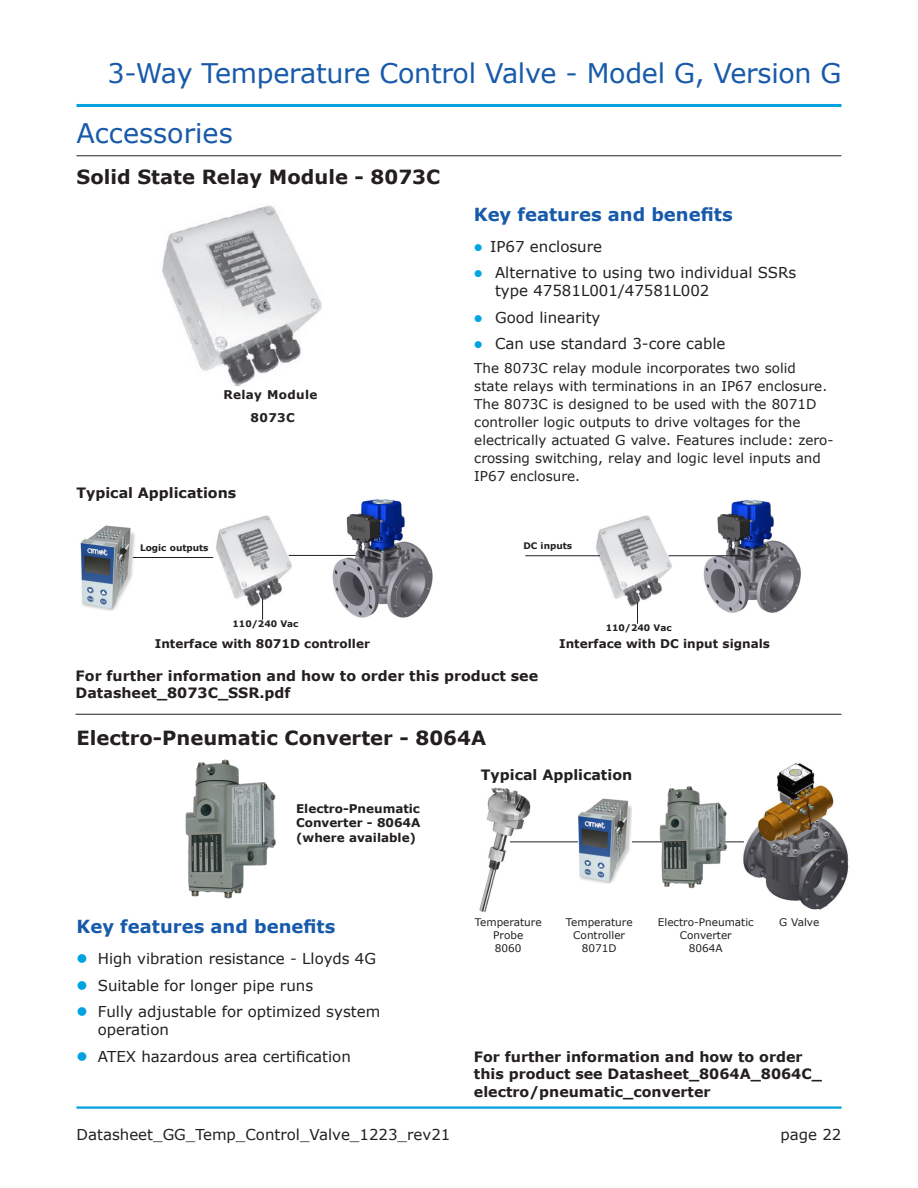
<style>
.page{position:relative;width:918px;height:1188px;background:#fff}
.page>*{position:absolute;margin:0;border:0;box-sizing:border-box;transform-origin:0 0}
.Main_Heading{font:27px "Verdana";letter-spacing:-.01em;color:#185aaa}
.Product_subtitle{font:700 19.5px "Verdana";color:#231f20}
.Subtitle{font:700 18px "Verdana";color:#185aaa}
.Bullet_point{font:15px/18px "Verdana";color:#231f20}
.Sub_Heading{font:700 14.25px/17.1px "Verdana";color:#231f20}
.Body_text{font:13.5px/18px "Verdana";color:#231f20}
.Label{font:700 12px "Verdana";color:#231f20}
.Body_text-2{font:700 12px/14.4px "Verdana";color:#231f20;text-align:justify}
.Body_text-3{font:700 12px "Verdana";letter-spacing:.03em;color:#231f20}
.Small_label{font:10.5px/12.8px "Verdana";color:#231f20;text-align:center}
.Body_text-4{font:700 9px "Verdana";color:#231f20}
.s1{color:#00a5e1}
.s2{color:#00a2df}
</style>
<div class="page">
<hr style="left:77px;top:1106px;width:764px;height:2px;background:#00a2df">
<hr style="left:77px;top:1107px;width:764px;height:2px;background:#00a2df">
<hr style="left:77px;top:104px;width:764px;height:3px;background:#00a2df">
<hr style="left:76px;top:156px;width:765px;height:1px;background:#231f20">
<img style="left:162px;top:205px;width:160px;height:181px">
<img style="left:80px;top:525px;width:55px;height:86px">
<img style="left:216px;top:515px;width:77px;height:92px">
<hr style="left:133px;top:557px;width:80px;height:1px;background:#231f20">
<svg style="left:262px;top:598px;width:1px;height:22px"></svg>
<img style="left:594px;top:515px;width:79px;height:92px">
<svg style="left:637px;top:602px;width:1px;height:22px"></svg>
<hr style="left:525px;top:555px;width:75px;height:1px;background:#231f20">
<hr style="left:76px;top:714px;width:765px;height:1px;background:#231f20">
<img style="left:325px;top:499px;width:108px;height:119px">
<hr style="left:289px;top:555px;width:67px;height:1px;background:#231f20">
<img style="left:697px;top:500px;width:104px;height:113px">
<hr style="left:669px;top:555px;width:70px;height:1px;background:#231f20">
<img style="left:479px;top:787px;width:52px;height:125px">
<img style="left:744px;top:763px;width:105px;height:147px">
<hr style="left:510px;top:842px;width:234px;height:1px;background:#231f20">
<img style="left:578px;top:798px;width:53px;height:86px">
<img style="left:646px;top:786px;width:95px;height:103px">
<img style="left:185px;top:759px;width:91px;height:140px">
<h1 class="Main_Heading" style="left:108px;top:54px;width:735px">3-Way Temperature Control Valve - Model G, Version G</h1>
<p class="Main_Heading" style="left:76px;top:114px;width:158px">Accessories</p>
<p class="Product_subtitle" style="left:77px;top:163px;width:365px">Solid State Relay Module - 8073C</p>
<p class="Body_text-3" style="left:223px;top:386px;width:96px">Relay Module</p>
<p class="Body_text-2" style="left:251px;top:410px;width:46px">8073C</p>
<p class="Sub_Heading" style="left:76px;top:484px;width:161px">Typical Applications</p>
<p class="Body_text-4" style="left:140px;top:541px;width:70px">Logic outputs</p>
<p class="Body_text-4" style="left:233px;top:618px;width:68px">110/240 Vac</p>
<p class="Subtitle" style="left:474px;top:202px;width:260px">Key features and benefits</p>
<p class="Bullet_point" style="left:474px;top:237px;width:130px"><span class="s1">●</span> IP67 enclosure</p>
<p class="Bullet_point" style="left:495px;top:263px;width:303px;text-indent:-21px"><span class="s1">●</span> Alternative to using two individual SSRs type 47581L001/47581L002</p>
<p class="Bullet_point" style="left:474px;top:308px;width:128px"><span class="s1">●</span> Good linearity</p>
<p class="Bullet_point" style="left:474px;top:334px;width:253px"><span class="s2">●</span> Can use standard 3-core cable</p>
<p class="Body_text" style="left:474px;top:359px;width:361px">The 8073C relay module incorporates two solid<br>state relays with terminations in an IP67 enclosure.<br>The 8073C is designed to be used with the 8071D controller logic outputs to drive voltages for the electrically actuated G valve. Features include: zero&shy;crossing switching, relay and logic level inputs and IP67 enclosure.</p>
<p class="Body_text-4" style="left:523px;top:540px;width:50px">DC inputs</p>
<p class="Body_text-4" style="left:606px;top:622px;width:68px">110/240 Vac</p>
<p class="Label" style="left:155px;top:635px;width:217px">Interface with 8071D controller</p>
<p class="Label" style="left:559px;top:635px;width:212px">Interface with DC input signals</p>
<p class="Sub_Heading" style="left:76px;top:667px;width:464px">For further information and how to order this product see<br>Datasheet_8073C_SSR.pdf</p>
<p class="Product_subtitle" style="left:77px;top:724px;width:411px">Electro-Pneumatic Converter - 8064A</p>
<p class="Body_text-2" style="left:296px;top:801px;width:126px">Electro-Pneumatic Converter - 8064A (where available)</p>
<p class="Sub_Heading" style="left:481px;top:766px;width:153px">Typical Application</p>
<p class="Small_label" style="left:658px;top:916px;width:97px">Electro-Pneumatic</p>
<p class="Small_label" style="left:779px;top:916px;width:42px">G Valve</p>
<p class="Small_label" style="left:680px;top:929px;width:53px">Converter<br>8064A</p>
<p class="Small_label" style="left:475px;top:916px;width:68px">Temperature<br>Probe<br>8060</p>
<p class="Small_label" style="left:566px;top:916px;width:68px">Temperature<br>Controller<br>8071D</p>
<p class="Subtitle" style="left:77px;top:914px;width:260px">Key features and benefits</p>
<p class="Bullet_point" style="left:77px;top:950px;width:301px"><span class="s2">●</span> High vibration resistance - Lloyds 4G</p>
<p class="Bullet_point" style="left:77px;top:976px;width:238px"><span class="s2">●</span> Suitable for longer pipe runs</p>
<p class="Bullet_point" style="left:98px;top:1003px;width:284px;text-indent:-21px"><span class="s2">●</span> Fully adjustable for optimized system operation</p>
<p class="Bullet_point" style="left:77px;top:1047px;width:276px"><span class="s2">●</span> ATEX hazardous area certification</p>
<p class="Sub_Heading" style="left:474px;top:1048px;width:349px">For further information and how to order this product see Datasheet_8064A_8064C_ electro/pneumatic_converter</p>
<p class="Bullet_point" style="left:77px;top:1126px;width:375px">Datasheet_GG_Temp_Control_Valve_1223_rev21</p>
<p class="Bullet_point" style="left:780px;top:1126px;width:63px">page 22</p>
</div>
